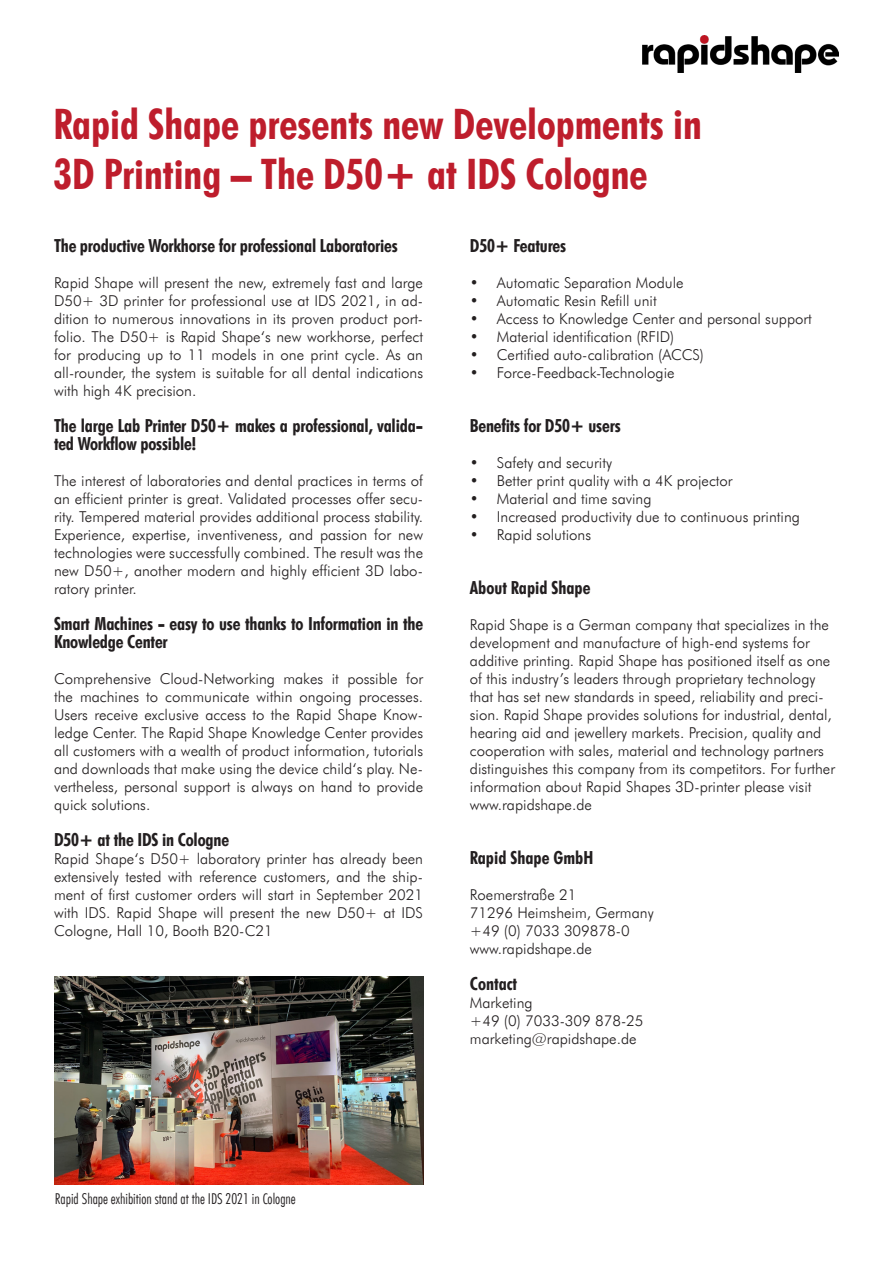
<style>
.page{position:relative;width:893px;height:1263px;background:#fff}
.page>*{position:absolute;margin:0;border:0;box-sizing:border-box;transform-origin:0 0}
.t1{font:700 condensed 42px "Futura BT";color:#be1d2c}
.t2{font:700 condensed 18px/18px "Futura BT";letter-spacing:-.01em;color:#231f20}
.t3{font:300 15px/18px "Futura BT";color:#231f20;text-align:justify}
.t4{font:300 condensed 15px "Futura BT";color:#231f20}
</style>
<div class="page">
<img style="left:642px;top:36px;width:196px;height:36px">
<img style="left:55px;top:976px;width:369px;height:208px">
<p class="t1" style="left:54px;top:94px;width:650px">Rapid Shape presents new Developments in</p>
<p class="t1" style="left:54px;top:144px;width:595px">3D Printing – The D50+ at IDS Cologne</p>
<p class="t2" style="left:54px;top:236px;width:345px">The productive Workhorse for professional Laboratories</p>
<p class="t3" style="left:54px;top:273px;width:371px">Rapid Shape will present the new, extremely fast and large D50+ 3D printer for professional use at IDS 2021, in ad&shy;dition to numerous innovations in its proven product port&shy;folio. The D50+ is Rapid Shape‘s new workhorse, perfect for producing up to 11 models in one print cycle. As an all-rounder, the system is suitable for all dental indications with high 4K precision.</p>
<p class="t2" style="left:54px;top:416px;width:371px">The large Lab Printer D50+ makes a professional, valida&shy;ted Workflow possible!</p>
<p class="t3" style="left:54px;top:471px;width:371px">The interest of laboratories and dental practices in terms of an efficient printer is great. Validated processes offer secu&shy;rity. Tempered material provides additional process stability.<br>Experience, expertise, inventiveness, and passion for new technologies were successfully combined. The result was the new D50+, another modern and highly efficient 3D labo&shy;ratory printer.</p>
<p class="t2" style="left:54px;top:614px;width:371px">Smart Machines - easy to use thanks to Information in the<br>Knowledge Center</p>
<p class="t3" style="left:54px;top:669px;width:371px">Comprehensive Cloud-Networking makes it possible for the machines to communicate within ongoing processes.<br>Users receive exclusive access to the Rapid Shape Know&shy;ledge Center. The Rapid Shape Knowledge Center provides all customers with a wealth of product information, tutorials and downloads that make using the device child‘s play. Ne&shy;vertheless, personal support is always on hand to provide quick solutions.</p>
<p class="t2" style="left:54px;top:830px;width:177px">D50+ at the IDS in Cologne</p>
<p class="t3" style="left:54px;top:849px;width:371px">Rapid Shape‘s D50+ laboratory printer has already been extensively tested with reference customers, and the ship&shy;ment of first customer orders will start in September 2021 with IDS. Rapid Shape will present the new D50+ at IDS Cologne, Hall 10, Booth B20-C21</p>
<p class="t2" style="left:470px;top:236px;width:98px">D50+ Features</p>
<p class="t3" style="left:470px;top:273px;width:215px">• Automatic Separation Module</p>
<p class="t3" style="left:470px;top:291px;width:188px">• Automatic Resin Refill unit</p>
<p class="t3" style="left:470px;top:309px;width:344px">• Access to Knowledge Center and personal support</p>
<p class="t3" style="left:470px;top:327px;width:206px">• Material identification (RFID)</p>
<p class="t3" style="left:470px;top:345px;width:236px">• Certified auto-calibration (ACCS)</p>
<p class="t3" style="left:470px;top:363px;width:206px">• Force-Feedback-Technologie</p>
<p class="t2" style="left:470px;top:416px;width:152px">Benefits for D50+ users</p>
<p class="t3" style="left:470px;top:453px;width:144px">• Safety and security</p>
<p class="t3" style="left:470px;top:471px;width:264px">• Better print quality with a 4K projector</p>
<p class="t3" style="left:470px;top:489px;width:183px">• Material and time saving</p>
<p class="t3" style="left:470px;top:507px;width:332px">• Increased productivity due to continuous printing</p>
<p class="t3" style="left:470px;top:525px;width:123px">• Rapid solutions</p>
<p class="t2" style="left:470px;top:578px;width:122px">About Rapid Shape</p>
<p class="t3" style="left:470px;top:615px;width:367px;text-align:left">Rapid Shape is a German company that specializes in the development and manufacture of high-end systems for additive printing. Rapid Shape has positioned itself as one of this industry’s leaders through proprietary technology that has set new standards in speed, reliability and preci&shy;sion. Rapid Shape provides solutions for industrial, dental, hearing aid and jewellery markets. Precision, quality and cooperation with sales, material and technology partners distinguishes this company from its competitors. For further information about Rapid Shapes 3D-printer please visit</p>
<p class="t3" style="left:470px;top:795px;width:124px">www.rapidshape.de</p>
<p class="t2" style="left:470px;top:848px;width:125px">Rapid Shape GmbH</p>
<p class="t3" style="left:470px;top:885px;width:108px">Roemerstraße 21</p>
<p class="t3" style="left:470px;top:903px;width:185px">71296 Heimsheim, Germany</p>
<p class="t3" style="left:470px;top:921px;width:161px">+49 (0) 7033 309878-0</p>
<p class="t3" style="left:470px;top:939px;width:124px">www.rapidshape.de</p>
<p class="t2" style="left:470px;top:974px;width:49px">Contact</p>
<p class="t3" style="left:470px;top:993px;width:64px">Marketing</p>
<p class="t3" style="left:470px;top:1011px;width:175px">+49 (0) 7033-309 878-25</p>
<p class="t3" style="left:470px;top:1029px;width:168px">marketing@rapidshape.de</p>
<p class="t4" style="left:55px;top:1188px;width:243px">Rapid Shape exhibition stand at the IDS 2021 in Cologne</p>
</div>
